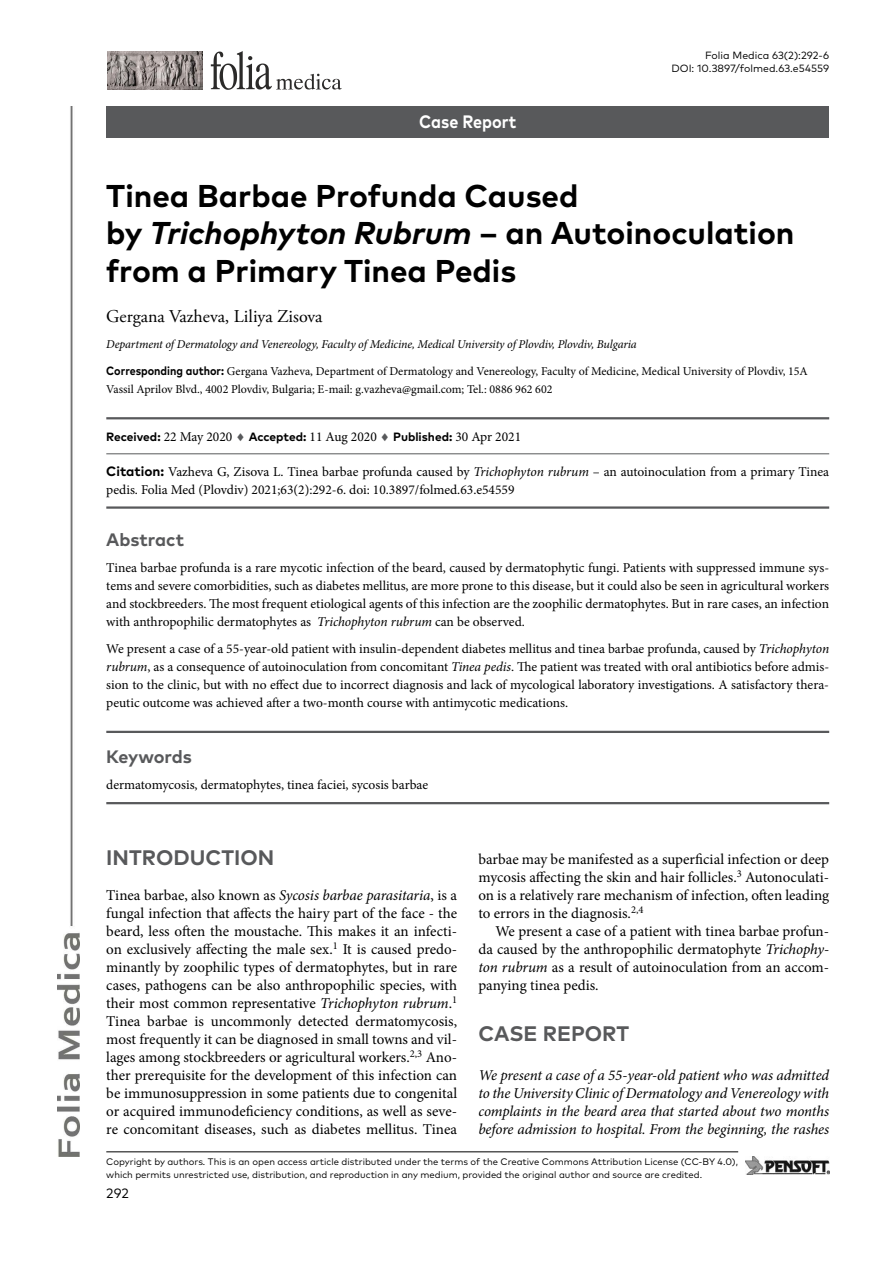
<style>
.page{position:relative;width:893px;height:1263px;background:#fff}
.page>*{position:absolute;margin:0;border:0;box-sizing:border-box;transform-origin:0 0}
.t1{font:700 31.5px/37.8px "FF Mark Pro";color:#000}
.t2{font:700 21px "FF Mark Pro";color:#58595b}
.t3{font:18px "Adobe Garamond Pro";color:#000}
.t4{font:700 18px "FF Mark Pro";color:#58595b}
.t5{font:700 18px "FF Mark Pro";color:#fff;scale:.9 1}
.t6{font:15px/18px "Minion Pro";color:#000;text-align:justify}
.t7{font:italic 15px/18px "Minion Pro";letter-spacing:-.01em;color:#000;text-align:justify}
.t8{font:13.5px/18px "Minion Pro";color:#000;text-align:justify}
.t9{font:13.5px "FF Mark Pro";color:#000}
.t10{font:12px/18px "Minion Pro";color:#000}
.t11{font:italic 12px "Minion Pro";letter-spacing:-.01em;color:#000}
.t12{font:700 12px "FF Mark Pro";color:#000}
.t13{font:10.5px/12.6px "FF Mark Pro";color:#000;text-align:right}
.t14{font:9.45px/12.6px "FF Mark Pro";color:#000}
.s1{font-style:italic}
.s2{font-family:"FF Mark Pro";font-weight:700}
.s3{font-family:"Minion Pro";font-weight:400;font-size:13.5px}
.s4{color:#58595b}
</style>
<div class="page">
<img style="left:58px;top:106px;width:22px;height:1051px">
<hr style="left:106px;top:1151px;width:632px;height:1px;background:#000">
<img style="left:745px;top:1157px;width:84px;height:17px">
<div style="left:106px;top:106px;width:723px;height:32px;background:#58595b"></div>
<hr style="left:106px;top:417px;width:723px;height:2px;background:#58595b">
<hr style="left:106px;top:453px;width:723px;height:1px;background:#58595b">
<hr style="left:106px;top:506px;width:723px;height:3px;background:#58595b">
<hr style="left:106px;top:731px;width:723px;height:2px;background:#58595b">
<hr style="left:106px;top:802px;width:723px;height:2px;background:#58595b">
<img style="left:107px;top:51px;width:96px;height:38px">
<svg style="left:211px;top:51px;width:131px;height:39px"></svg>
<h3 class="t5" style="left:419px;top:108px;width:109px">Case Report</h3>
<p class="t13" style="left:671px;top:48px;width:159px">Folia Medica 63(2):292-6<br>DOI: 10.3897/folmed.63.e54559</p>
<h1 class="t1" style="left:106px;top:174px;width:690px">Tinea Barbae Profunda Caused<br>by <span class="s1">Trichophyton Rubrum</span> – an Autoinoculation from a Primary Tinea Pedis</h1>
<h3 class="t3" style="left:106px;top:305px;width:218px">Gergana Vazheva, Liliya Zisova</h3>
<p class="t11" style="left:106px;top:336px;width:532px">Department of Dermatology and Venereology, Faculty of Medicine, Medical University of Plovdiv, Plovdiv, Bulgaria</p>
<p class="t10" style="left:106px;top:362px;width:703px"><span class="s2">Corresponding author:</span> Gergana Vazheva, Department of Dermatology and Venereology, Faculty of Medicine, Medical University of Plovdiv, 15A<br>Vassil Aprilov Blvd., 4002 Plovdiv, Bulgaria; E-mail: g.vazheva@gmail.com; Tel.: 0886 962 602</p>
<p class="t12" style="left:106px;top:427px;width:416px">Received: <span class="s3">22 May 2020</span> <span class="s4">♦</span> Accepted: <span class="s3">11 Aug 2020</span> <span class="s4">♦</span> Published: <span class="s3">30 Apr 2021</span></p>
<p class="t8" style="left:106px;top:462px;width:724px"><span class="s2">Citation:</span> Vazheva G, Zisova L. Tinea barbae profunda caused by <span class="s1">Trichophyton rubrum</span> – an autoinoculation from a primary Tinea pedis. Folia Med (Plovdiv) 2021;63(2):292-6. doi: 10.3897/folmed.63.e54559</p>
<h3 class="t4" style="left:106px;top:526px;width:79px">Abstract</h3>
<p class="t8" style="left:106px;top:559px;width:724px">Tinea barbae profunda is a rare mycotic infection of the beard, caused by dermatophytic fungi. Patients with suppressed immune sys&shy;tems and severe comorbidities, such as diabetes mellitus, are more prone to this disease, but it could also be seen in agricultural workers and stockbreeders. The most frequent etiological agents of this infection are the zoophilic dermatophytes. But in rare cases, an infection with anthropophilic dermatophytes as <span class="s1">Trichophyton rubrum</span> can be observed.</p>
<p class="t8" style="left:106px;top:639px;width:724px">We present a case of a 55-year-old patient with insulin-dependent diabetes mellitus and tinea barbae profunda, caused by <span class="s1">Trichophyton rubrum</span>, as a consequence of autoinoculation from concomitant <span class="s1">Tinea pedis</span>. The patient was treated with oral antibiotics before admis&shy;sion to the clinic, but with no effect due to incorrect diagnosis and lack of mycological laboratory investigations. A satisfactory thera&shy;peutic outcome was achieved after a two-month course with antimycotic medications.</p>
<h3 class="t4" style="left:106px;top:743px;width:87px">Keywords</h3>
<p class="t8" style="left:106px;top:776px;width:323px">dermatomycosis, dermatophytes, tinea faciei, sycosis barbae</p>
<h2 class="t2" style="left:106px;top:841px;width:169px">INTRODUCTION</h2>
<p class="t6" style="left:106px;top:886px;width:352px">Tinea barbae, also known as <span class="s1">Sycosis barbae parasitaria</span>, is a fungal infection that affects the hairy part of the face - the beard, less often the moustache. This makes it an infecti&shy;on exclusively affecting the male sex.<sup>1</sup> It is caused predo&shy;minantly by zoophilic types of dermatophytes, but in rare cases, pathogens can be also anthropophilic species, with their most common representative <span class="s1">Trichophyton rubrum</span>.<sup>1<br></sup>Tinea barbae is uncommonly detected dermatomycosis, most frequently it can be diagnosed in small towns and vil&shy;lages among stockbreeders or agricultural workers.<sup>2,3</sup> Ano&shy;ther prerequisite for the development of this infection can be immunosuppression in some patients due to congenital or acquired immunodeficiency conditions, as well as seve&shy;re concomitant diseases, such as diabetes mellitus. Tinea</p>
<p class="t6" style="left:478px;top:850px;width:352px">barbae may be manifested as a superficial infection or deep mycosis affecting the skin and hair follicles.<sup>3</sup> Autonoculati&shy;on is a relatively rare mechanism of infection, often leading to errors in the diagnosis.<sup>2,4</sup></p>
<p class="t6" style="left:478px;top:922px;width:352px;text-indent:17px">We present a case of a patient with tinea barbae profun&shy;da caused by the anthropophilic dermatophyte <span class="s1">Trichophy&shy;ton rubrum</span> as a result of autoinoculation from an accom&shy;panying tinea pedis.</p>
<h2 class="t2" style="left:478px;top:1017px;width:152px">CASE REPORT</h2>
<p class="t7" style="left:478px;top:1066px;width:352px">We present a case of a 55-year-old patient who was admitted to the University Clinic of Dermatology and Venereology with complaints in the beard area that started about two months before admission to hospital. From the beginning, the rashes</p>
<p class="t14" style="left:106px;top:1154px;width:633px">Copyright by authors<span class="s1">.</span> This is an open access article distributed under the terms of the Creative Commons Attribution License (CC-BY 4.0), which permits unrestricted use, distribution, and reproduction in any medium, provided the original author and source are credited.</p>
<p class="t9" style="left:106px;top:1183px;width:24px">292</p>
</div>
